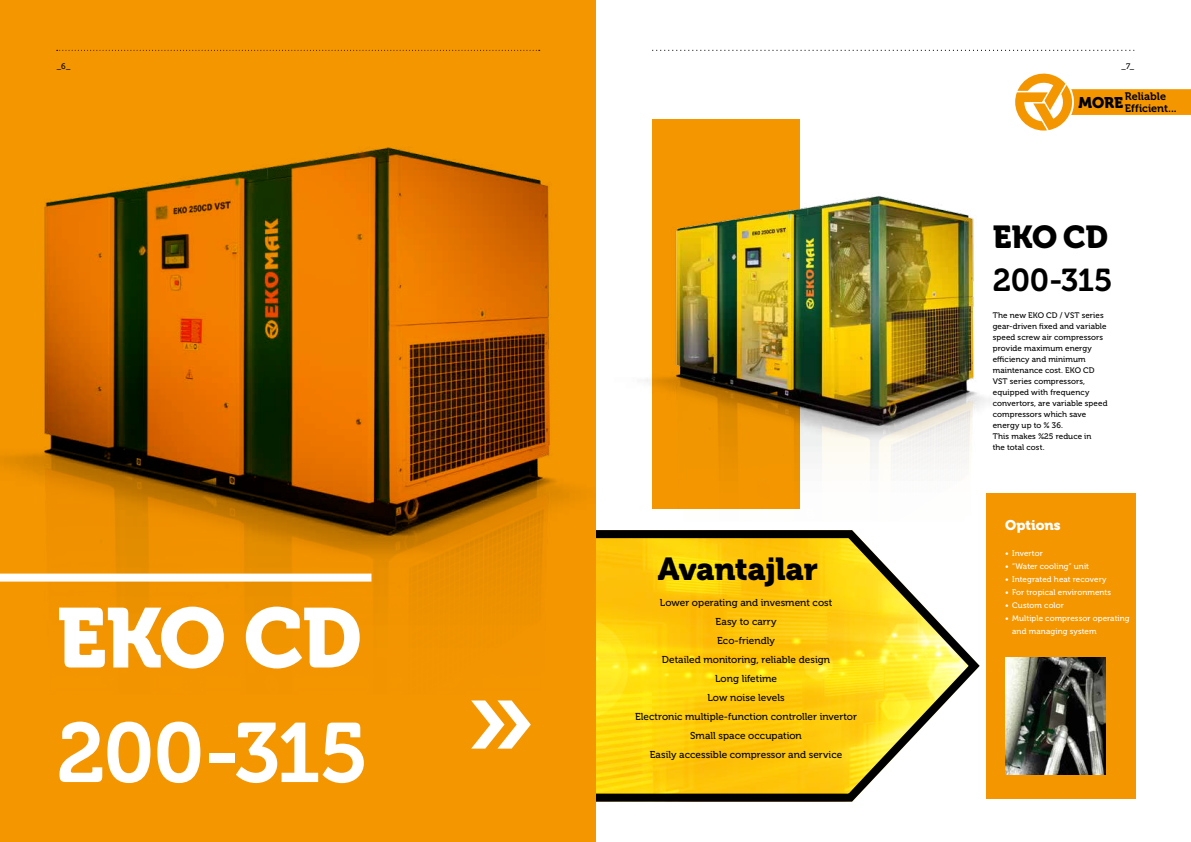
<style>
.page{position:relative;width:1191px;height:842px;background:#fff}
.page>*{position:absolute;margin:0;border:0;box-sizing:border-box;transform-origin:0 0}
.t1{font:117px "Museo 700";color:#fff}
.t2{font:83.7px "Museo 700";letter-spacing:-.025em;color:#fff}
.t3{font:83.7px "Museo 900";color:#fff}
.t4{font:31.6px "Museo 900";letter-spacing:-.015em;color:#000}
.t5{font:31.6px "Museo 700";letter-spacing:-.015em;color:#000}
.t6{font:14px "Museo 900";color:#fff}
.t7{font:10.8px/12.7px "Museo 700";letter-spacing:-.005em;color:#000}
.t8{font:10px/19px "Museo 500";color:#000;text-align:center}
.t9{font:8px/11px "Museo 500";letter-spacing:.01em;color:#000}
.t10{font:8px/13px "Museo 500";letter-spacing:.01em;color:#fff}
</style>
<div class="page">
<svg style="left:595px;top:526px;width:385px;height:280px"></svg>
<div style="left:0;top:0;width:595px;height:842px;background:#f49600"></div>
<img style="left:0;top:49px;width:575px;height:547px">
<div style="left:652px;top:120px;width:147px;height:389px;background:#f49600"></div>
<div style="left:986px;top:494px;width:150px;height:305px;background:#f49600"></div>
<div style="left:0;top:574px;width:371px;height:8px;background:#fff"></div>
<img style="left:645px;top:135px;width:413px;height:374px">
<img style="left:1005px;top:658px;width:100px;height:116px">
<svg style="left:1015px;top:73px;width:176px;height:58px"></svg>
<svg style="left:652px;top:50px;width:482px;height:1px"></svg>
<svg style="left:57px;top:50px;width:483px;height:1px"></svg>
<p class="t9" style="left:57px;top:61px;width:15px">_6_</p>
<p class="t9" style="left:1121px;top:61px;width:14px">_7_</p>
<h3 class="t7" style="left:1078px;top:90px;width:100px;text-indent:46px">Reliable<br><sup>MORE</sup> Efficient...</h3>
<h3 class="t4" style="left:992px;top:219px;width:117px">EKO CD</h3>
<h3 class="t5" style="left:992px;top:262px;width:121px">200-315</h3>
<h2 class="t3" style="left:57px;top:591px;width:306px">EKO CD</h2>
<h2 class="t2" style="left:57px;top:706px;width:313px">200-315</h2>
<h1 class="t1" style="left:464px;top:652px;width:73px">»</h1>
<h3 class="t4" style="left:658px;top:551px;width:161px">Avantajlar</h3>
<p class="t8" style="left:635px;top:593px;width:223px">Lower operating and invesment cost<br>Easy to carry<br>Eco-friendly<br>Detailed monitoring, reliable design<br>Long lifetime<br>Low noise levels<br>Electronic multiple-function controller invertor<br>Small space occupation<br>Easily accessible compressor and service</p>
<p class="t9" style="left:992px;top:309px;width:116px">The new EKO CD / VST series gear-driven fixed and variable speed screw air compressors provide maximum energy efficiency and minimum maintenance cost. EKO CD<br>VST series compressors, equipped with frequency convertors, are variable speed compressors which save energy up to % 36.<br>This makes %25 reduce in<br>the total cost.</p>
<h3 class="t6" style="left:1005px;top:517px;width:57px">Options</h3>
<p class="t10" style="left:1005px;top:547px;width:39px">• Invertor</p>
<p class="t10" style="left:1005px;top:560px;width:85px">• “Water cooling” unit</p>
<p class="t10" style="left:1005px;top:573px;width:103px">• Integrated heat recovery</p>
<p class="t10" style="left:1005px;top:586px;width:107px">• For tropical environments</p>
<p class="t10" style="left:1005px;top:599px;width:60px">• Custom color</p>
<p class="t10" style="left:1012px;top:612px;width:119px;text-indent:-7px">• Multiple compressor operating and managing system</p>
</div>
